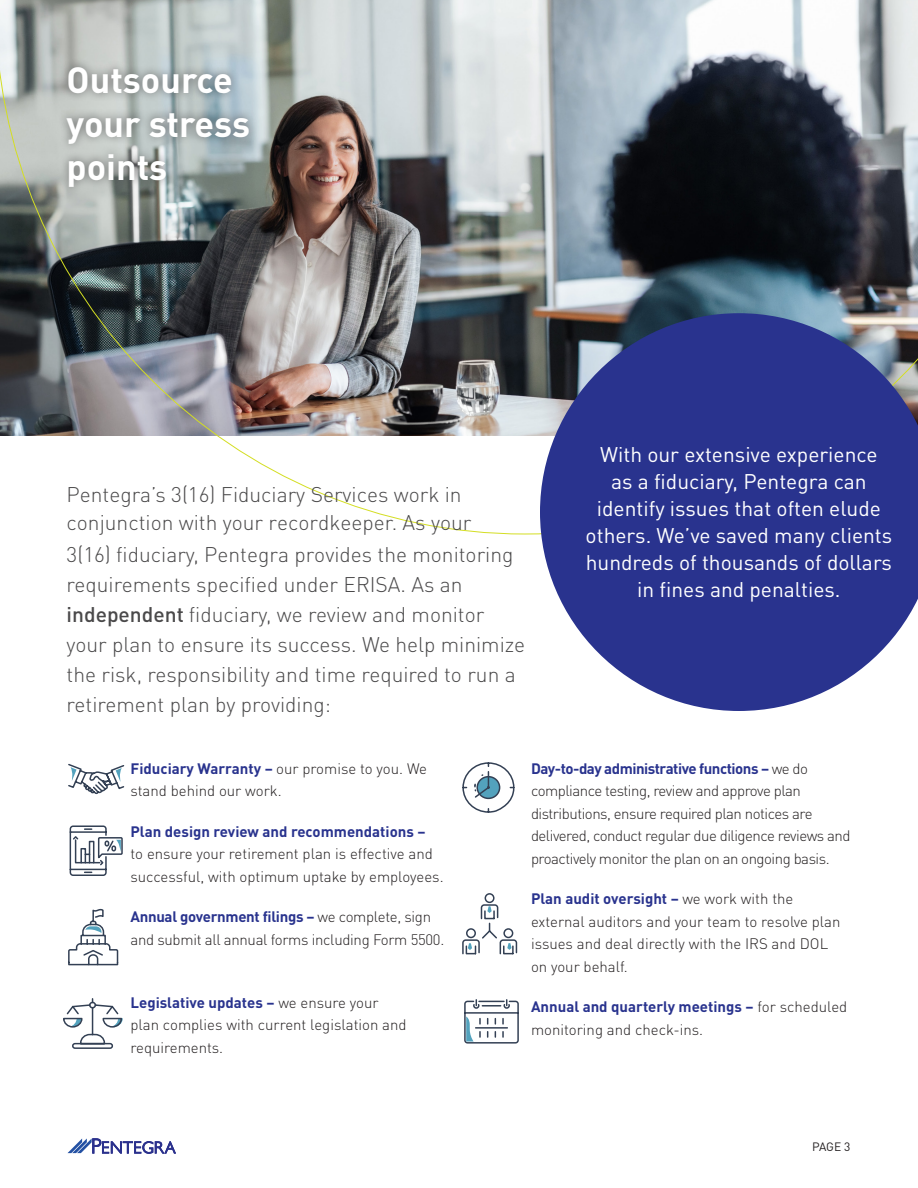
<style>
.page{position:relative;width:918px;height:1188px;background:#fff}
.page>*{position:absolute;margin:0;border:0;box-sizing:border-box;transform-origin:0 0}
.t1{font:700 36px/43.2px "DIN Pro";color:#fff}
.t2{font:300 21px/30px "DIN Pro";color:#4a494a}
.t3{font:21px/27px "DIN Pro";color:#fff;text-align:center}
.t4{font:300 15px/22.5px "DIN Pro";letter-spacing:-.01em;color:#231f20}
.t5{font:300 15px/22.5px "DIN Pro";letter-spacing:-.03em;color:#231f20}
.t6{font:12px "DIN Pro";color:#231f20}
.s1{font-weight:500}
.s2{font-weight:700;color:#29338e}
</style>
<div class="page">
<img style="left:0;top:0;width:918px;height:534px">
<div style="left:58px;top:58px;width:200px;height:138px;background:#4a494a;opacity:.75"></div>
<svg style="left:540px;top:313px;width:378px;height:398px;background:#444d97"></svg>
<svg style="left:67px;top:1138px;width:109px;height:15px"></svg>
<svg style="left:68px;top:764px;width:57px;height:31px"></svg>
<svg style="left:69px;top:825px;width:54px;height:51px"></svg>
<svg style="left:68px;top:908px;width:51px;height:58px"></svg>
<svg style="left:462px;top:762px;width:53px;height:51px"></svg>
<svg style="left:63px;top:998px;width:60px;height:51px"></svg>
<svg style="left:462px;top:893px;width:56px;height:62px"></svg>
<svg style="left:464px;top:999px;width:55px;height:45px"></svg>
<p class="t1" style="left:67px;top:55px;width:168px">Outsource</p>
<p class="t1" style="left:67px;top:98px;width:185px">your stress points</p>
<p class="t2" style="left:67px;top:479px;width:406px;line-height:27.9px">Pentegra’s 3(16) Fiduciary Services work in conjunction with your recordkeeper. As your</p>
<p class="t2" style="left:67px;top:538px;width:460px">3(16) fiduciary, Pentegra provides the monitoring requirements specified under ERISA. As an <span class="s1">independent</span> fiduciary, we review and monitor your plan to ensure its success. We help minimize the risk, responsibility and time required to run a retirement plan by providing:</p>
<p class="t3" style="left:586px;top:438px;width:308px">With our extensive experience<br>as a fiduciary, Pentegra can identify issues that often elude others. We’ve saved many clients hundreds of thousands of dollars in fines and penalties.</p>
<p class="t4" style="left:130px;top:756px;width:298px"><span class="s2">Fiduciary Warranty –</span> our promise to you. We stand behind our work.</p>
<p class="t4" style="left:130px;top:819px;width:315px"><span class="s2">Plan design review and recommendations –<br></span>to ensure your retirement plan is effective and successful, with optimum uptake by employees.</p>
<p class="t4" style="left:130px;top:904px;width:315px"><span class="s2">Annual government filings –</span> we complete, sign and submit all annual forms including Form 5500.</p>
<p class="t4" style="left:130px;top:990px;width:278px"><span class="s2">Legislative updates –</span> we ensure your plan complies with current legislation and requirements.</p>
<p class="t5" style="left:531px;top:756px;width:321px"><span class="s2">Day-to-day administrative functions –</span> we do compliance testing, review and approve plan distributions, ensure required plan notices are delivered, conduct regular due diligence reviews and proactively monitor the plan on an ongoing basis.</p>
<p class="t4" style="left:531px;top:886px;width:311px"><span class="s2">Plan audit oversight –</span> we work with the external auditors and your team to resolve plan issues and deal directly with the IRS and DOL on your behalf.</p>
<p class="t4" style="left:531px;top:994px;width:318px"><span class="s2">Annual and quarterly meetings –</span> for scheduled monitoring and check-ins.</p>
<p class="t6" style="left:812px;top:1137px;width:40px">PAGE 3</p>
</div>
